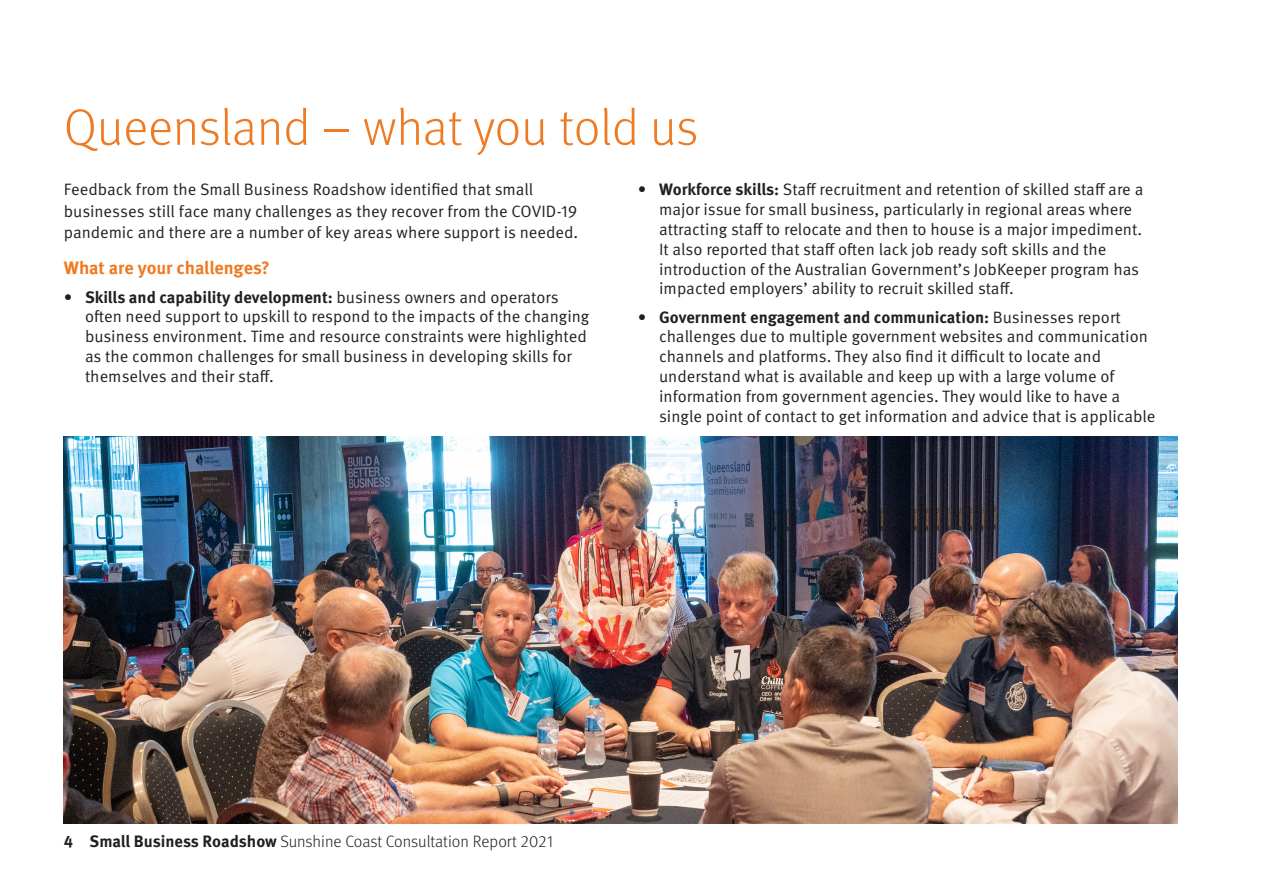
<style>
.page{position:relative;width:1263px;height:893px;background:#fff}
.page>*{position:absolute;margin:0;border:0;box-sizing:border-box;transform-origin:0 0}
.Head_1{font:300 51px "Meta Pro";color:#ee7b23}
.Head_3{font:700 18px "Meta Pro";letter-spacing:-.01em;color:#ee7b23}
.body{font:16.5px/19.8px "Meta Pro Norm";color:#231f20}
.t1{font:300 16.5px "Meta Pro";color:#231f20}
.s1{font-family:"Meta Pro";font-weight:700}
.s2{font-weight:700}
</style>
<div class="page">
<img style="left:64px;top:437px;width:1114px;height:386px">
<p class="Head_1" style="left:64px;top:90px;width:636px">Queensland – what you told us</p>
<p class="body" style="left:64px;top:178px;width:516px;line-height:21.5px">Feedback from the Small Business Roadshow identified that small businesses still face many challenges as they recover from the COVID-19 pandemic and there are a number of key areas where support is needed.</p>
<p class="Head_3" style="left:64px;top:254px;width:208px">What are your challenges?</p>
<p class="body" style="left:85px;top:286px;width:506px;text-indent:-21px">• <span class="s1">Skills and capability development:</span> business owners and operators often need support to upskill to respond to the impacts of the changing business environment. Time and resource constraints were highlighted as the common challenges for small business in developing skills for themselves and their staff.</p>
<p class="body" style="left:659px;top:179px;width:486px;text-indent:-21px">• <span class="s1">Workforce skills:</span> Staff recruitment and retention of skilled staff are a major issue for small business, particularly in regional areas where attracting staff to relocate and then to house is a major impediment.<br>It also reported that staff often lack job ready soft skills and the introduction of the Australian Government’s JobKeeper program has impacted employers’ ability to recruit skilled staff.</p>
<p class="body" style="left:659px;top:306px;width:498px;text-indent:-21px">• <span class="s1">Government engagement and communication:</span> Businesses report challenges due to multiple government websites and communication channels and platforms. They also find it difficult to locate and understand what is available and keep up with a large volume of information from government agencies. They would like to have a single point of contact to get information and advice that is applicable</p>
<p class="t1" style="left:64px;top:829px;width:492px"><span class="s2">4 Small Business Roadshow</span> Sunshine Coast Consultation Report 2021</p>
</div>
